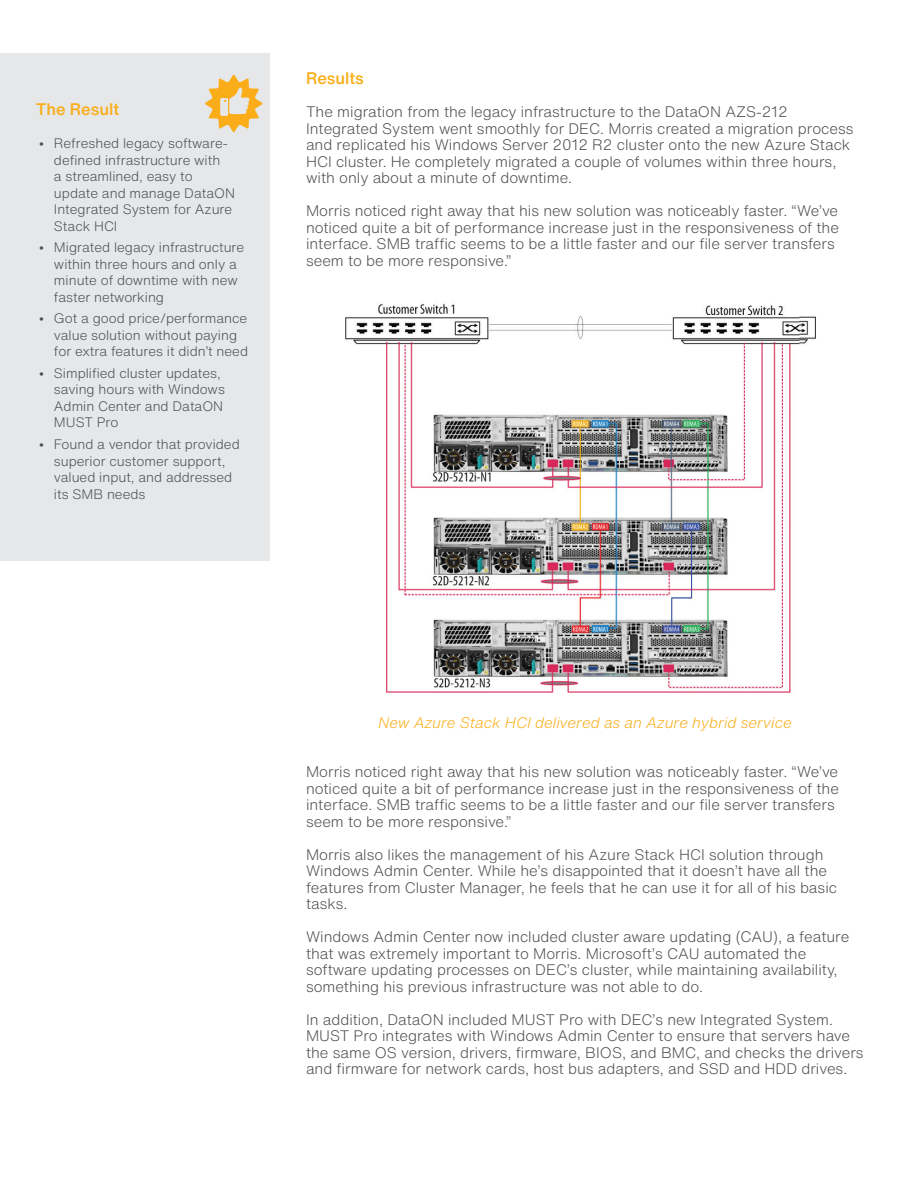
<style>
.page{position:relative;width:918px;height:1188px;background:#fff}
.page>*{position:absolute;margin:0;border:0;box-sizing:border-box;transform-origin:0 0}
.t1{font:500 16.5px "Helvetica Now Text";color:#faad19}
.t2{font:300 15px/16.5px "Helvetica Now Text";color:#4b4c4d}
.t3{font:italic 300 15px "Helvetica Now Text";color:#faad19}
.t4{font:300 13.5px/16.5px "Helvetica Now Text";color:#4b4c4d}
.s1{font-family:"Segoe UI";font-weight:600}
</style>
<div class="page">
<div style="left:0;top:53px;width:270px;height:508px;background:#e6e7e9"></div>
<svg style="left:205px;top:75px;width:58px;height:57px"></svg>
<img style="left:345px;top:304px;width:471px;height:389px">
<p class="t1" style="left:36px;top:97px;width:85px">The Result</p>
<p class="t4" style="left:54px;top:135px;width:183px;text-indent:-15px"><span class="s1">•</span> Refreshed legacy software&shy;defined infrastructure with<br>a streamlined, easy to update and manage DataON<br>Integrated System for Azure<br>Stack HCI</p>
<p class="t4" style="left:54px;top:239px;width:192px;text-indent:-15px"><span class="s1">•</span> Migrated legacy infrastructure within three hours and only a minute of downtime with new faster networking</p>
<p class="t4" style="left:54px;top:310px;width:196px;text-indent:-15px"><span class="s1">•</span> Got a good price/performance value solution without paying for extra features it didn’t need</p>
<p class="t4" style="left:54px;top:364px;width:173px;text-indent:-15px"><span class="s1">•</span> Simplified cluster updates, saving hours with Windows<br>Admin Center and DataON<br>MUST Pro</p>
<p class="t4" style="left:54px;top:436px;width:187px;text-indent:-15px"><span class="s1">•</span> Found a vendor that provided superior customer support, valued input, and addressed its SMB needs</p>
<p class="t1" style="left:306px;top:66px;width:59px">Results</p>
<p class="t2" style="left:306px;top:103px;width:549px">The migration from the legacy infrastructure to the DataON AZS-212<br>Integrated System went smoothly for DEC. Morris created a migration process and replicated his Windows Server 2012 R2 cluster onto the new Azure Stack HCI cluster. He completely migrated a couple of volumes within three hours, with only about a minute of downtime.</p>
<p class="t2" style="left:306px;top:202px;width:535px">Morris noticed right away that his new solution was noticeably faster. “We’ve noticed quite a bit of performance increase just in the responsiveness of the interface. SMB traffic seems to be a little faster and our file server transfers seem to be more responsive.”</p>
<p class="t3" style="left:378px;top:711px;width:415px">New Azure Stack HCI delivered as an Azure hybrid service</p>
<p class="t2" style="left:306px;top:763px;width:535px">Morris noticed right away that his new solution was noticeably faster. “We’ve noticed quite a bit of performance increase just in the responsiveness of the interface. SMB traffic seems to be a little faster and our file server transfers seem to be more responsive.”</p>
<p class="t2" style="left:306px;top:845px;width:533px">Morris also likes the management of his Azure Stack HCI solution through Windows Admin Center. While he’s disappointed that it doesn’t have all the features from Cluster Manager, he feels that he can use it for all of his basic tasks.</p>
<p class="t2" style="left:306px;top:928px;width:545px">Windows Admin Center now included cluster aware updating (CAU), a feature that was extremely important to Morris. Microsoft’s CAU automated the software updating processes on DEC’s cluster, while maintaining availability, something his previous infrastructure was not able to do.</p>
<p class="t2" style="left:306px;top:1010px;width:559px">In addition, DataON included MUST Pro with DEC’s new Integrated System.<br>MUST Pro integrates with Windows Admin Center to ensure that servers have the same OS version, drivers, firmware, BIOS, and BMC, and checks the drivers and firmware for network cards, host bus adapters, and SSD and HDD drives.</p>
</div>
